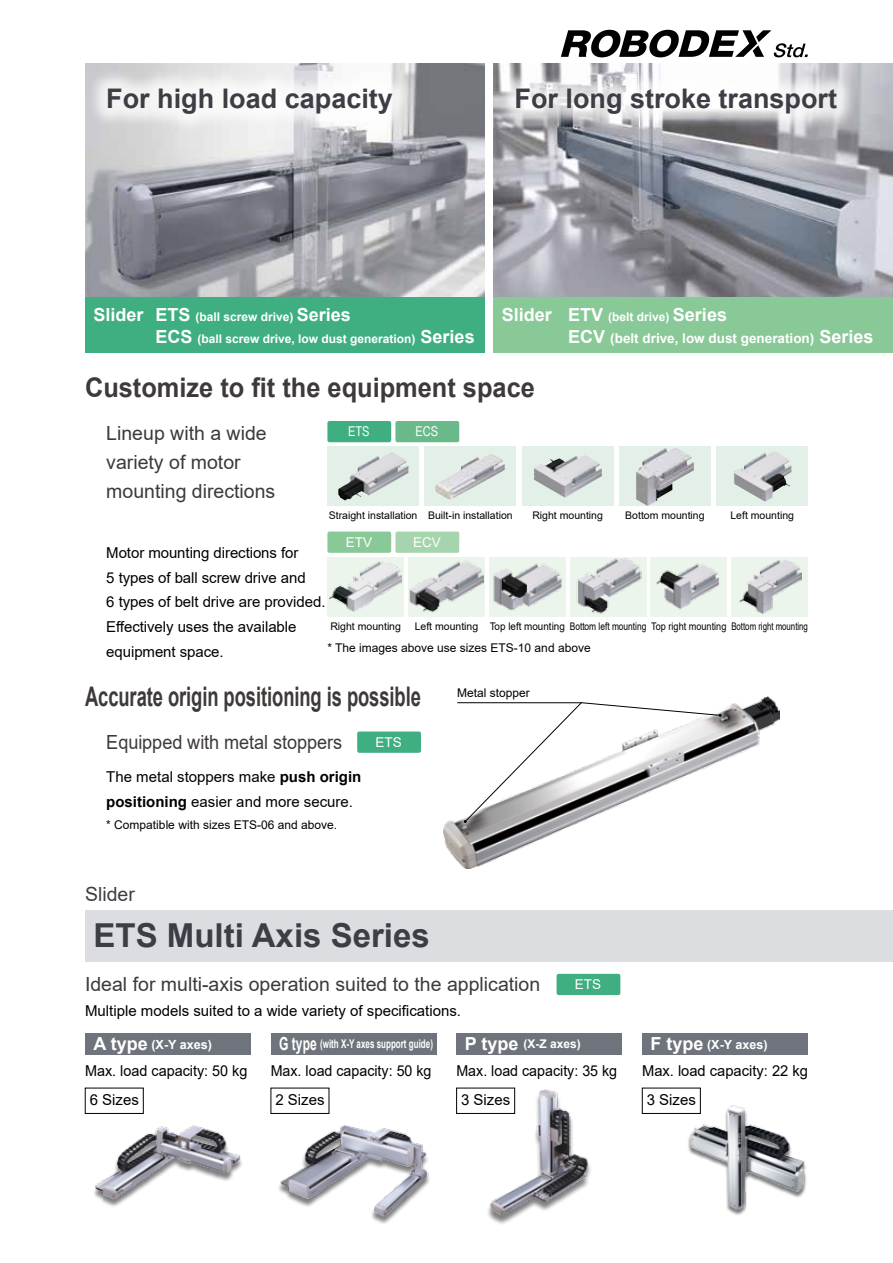
<style>
.page{position:relative;width:893px;height:1263px;background:#fff}
.page>*{position:absolute;margin:0;border:0;box-sizing:border-box;transform-origin:0 0}
.t1{font:700 33px "Arial";color:#3d3e45}
.t2{font:700 27px "Arial";color:#3d3e45}
.t3{font:700 27px "Arial";letter-spacing:-.005em;color:#3e3a39;scale:.68 1}
.t4{font:700 27px "Arial";letter-spacing:-.005em;color:#3e3a39;scale:.94 1}
.t5{font:19.5px/29.2px "Arial";color:#3e3a39}
.t6{font:19.5px "Arial";color:#3e3a39;scale:.93 1}
.t7{font:19.5px "Arial";color:#3d3e45}
.t8{font:700 18px "Arial";color:#fff}
.t9{font:15px/24.8px "Arial";color:#000}
.t10{font:15px/29.4px "Arial";color:#000;scale:.95 1}
.t11{font:15px/29.4px "Arial";color:#000;scale:.96 1}
.t12{font:700 13.5px "Arial";color:#fff}
.t13{font:13.5px "Arial";color:#fff}
.t14{font:13.5px "Arial Narrow";color:#fff}
.t15{font:700 12.6px "Arial";color:#fff}
.t16{font:700 12px/22.5px "Arial";color:#fff}
.t17{font:12px "Arial";color:#000}
.t18{font:700 12px "Arial";color:#fff;scale:.67 1}
.t19{font:10.5px "Arial";color:#000}
.s1{font-size:18px}
.s2{font-size:12px}
.s3{font-weight:700}
</style>
<div class="page">
<img style="left:85px;top:64px;width:400px;height:234px">
<img style="left:493px;top:64px;width:400px;height:234px">
<div style="left:357px;top:731px;width:64px;height:22px;background:#3faf82;border-radius:2px"></div>
<img style="left:443px;top:696px;width:337px;height:172px">
<div style="left:450px;top:695px;width:279px;height:135px;background:#fff;opacity:.85"></div>
<svg style="left:456px;top:701px;width:266px;height:122px"></svg>
<div style="left:425px;top:446px;width:91px;height:60px;background:#e2f0e7"></div>
<img style="left:435px;top:454px;width:70px;height:46px">
<div style="left:619px;top:446px;width:92px;height:60px;background:#e2f0e7"></div>
<img style="left:636px;top:448px;width:58px;height:58px">
<div style="left:522px;top:446px;width:91px;height:60px;background:#e2f0e7"></div>
<img style="left:534px;top:455px;width:68px;height:43px">
<div style="left:716px;top:446px;width:92px;height:60px;background:#e2f0e7"></div>
<img style="left:734px;top:451px;width:57px;height:51px">
<div style="left:327px;top:446px;width:92px;height:60px;background:#e2f0e7"></div>
<img style="left:338px;top:452px;width:71px;height:49px">
<div style="left:731px;top:557px;width:77px;height:60px;background:#ebf5ec"></div>
<img style="left:739px;top:560px;width:63px;height:54px">
<div style="left:651px;top:557px;width:76px;height:60px;background:#ebf5ec"></div>
<img style="left:656px;top:563px;width:63px;height:47px">
<div style="left:570px;top:557px;width:76px;height:60px;background:#ebf5ec"></div>
<img style="left:577px;top:558px;width:65px;height:56px">
<div style="left:489px;top:557px;width:77px;height:60px;background:#ebf5ec"></div>
<img style="left:493px;top:563px;width:69px;height:48px">
<div style="left:408px;top:557px;width:77px;height:60px;background:#ebf5ec"></div>
<img style="left:409px;top:560px;width:75px;height:53px">
<div style="left:327px;top:557px;width:77px;height:60px;background:#ebf5ec"></div>
<img style="left:329px;top:562px;width:73px;height:50px">
<div style="left:327px;top:421px;width:64px;height:21px;background:#3faf82;border-radius:2px"></div>
<div style="left:327px;top:531px;width:64px;height:22px;background:#89c997;border-radius:2px"></div>
<div style="left:395px;top:421px;width:64px;height:21px;background:#6ab98b;border-radius:2px"></div>
<div style="left:395px;top:531px;width:64px;height:22px;background:#a5d4ad;border-radius:2px"></div>
<div style="left:493px;top:298px;width:400px;height:55px;background:#89c997"></div>
<div style="left:85px;top:298px;width:400px;height:55px;background:#3faf82"></div>
<div style="left:88px;top:68px;width:324px;height:66px;background:#fff;opacity:.75"></div>
<div style="left:496px;top:68px;width:361px;height:66px;background:#fff;opacity:.75"></div>
<div style="left:85px;top:910px;width:808px;height:51px;background:#dbdde1"></div>
<div style="left:557px;top:974px;width:63px;height:21px;background:#3faf82;border-radius:2px"></div>
<div style="left:92px;top:1128px;width:152px;height:80px;background:#000;opacity:.5"></div>
<img style="left:93px;top:1125px;width:150px;height:77px">
<div style="left:456px;top:1088px;width:59px;height:25px;border:1px solid #000"></div>
<div style="left:486px;top:1092px;width:106px;height:133px;background:#000;opacity:.5"></div>
<img style="left:488px;top:1087px;width:103px;height:131px">
<div style="left:277px;top:1127px;width:154px;height:98px;background:#000;opacity:.5"></div>
<img style="left:279px;top:1125px;width:149px;height:92px">
<div style="left:687px;top:1107px;width:120px;height:109px;background:#000;opacity:.5"></div>
<img style="left:687px;top:1102px;width:120px;height:110px">
<div style="left:85px;top:1033px;width:166px;height:21px;background:#6f737b"></div>
<div style="left:271px;top:1033px;width:166px;height:21px;background:#6f737b"></div>
<div style="left:456px;top:1033px;width:166px;height:21px;background:#6f737b"></div>
<div style="left:642px;top:1033px;width:166px;height:21px;background:#6f737b"></div>
<svg style="left:561px;top:30px;width:247px;height:27px"></svg>
<h2 class="t2" style="left:106px;top:81px;width:288px">For high load capacity</h2>
<h2 class="t2" style="left:514px;top:81px;width:324px">For long stroke transport</h2>
<p class="t16" style="left:156px;top:305px;width:321px;text-indent:-62px"><span class="s1">Slider ETS</span> (ball screw drive) <span class="s1">Series<br>ECS</span> (ball screw drive, low dust generation) <span class="s1">Series</span></p>
<p class="t8" style="left:502px;top:302px;width:227px">Slider ETV <span class="s2">(belt drive)</span> Series</p>
<p class="t12" style="left:568px;top:329px;width:307px"><span class="s1">ECV</span> (belt drive, low dust generation) <span class="s1">Series</span></p>
<h2 class="t4" style="left:85px;top:370px;width:480px">Customize to fit the equipment space</h2>
<h3 class="t5" style="left:106px;top:418px;width:171px">Lineup with a wide variety of motor mounting directions</h3>
<p class="t14" style="left:348px;top:422px;width:23px">ETS</p>
<p class="t14" style="left:416px;top:422px;width:24px">ECS</p>
<p class="t19" style="left:329px;top:508px;width:90px">Straight installation</p>
<p class="t19" style="left:428px;top:508px;width:86px">Built-in installation</p>
<p class="t19" style="left:532px;top:508px;width:72px">Right mounting</p>
<p class="t19" style="left:625px;top:508px;width:81px">Bottom mounting</p>
<p class="t19" style="left:730px;top:508px;width:65px">Left mounting</p>
<p class="t13" style="left:413px;top:533px;width:29px">ECV</p>
<p class="t13" style="left:346px;top:533px;width:28px">ETV</p>
<p class="t9" style="left:106px;top:540px;width:221px">Motor mounting directions for<br>5 types of ball screw drive and<br>6 types of belt drive are provided.<br>Effectively uses the available equipment space.</p>
<h2 class="t3" style="left:85px;top:678px;width:496px">Accurate origin positioning is possible</h2>
<h3 class="t6" style="left:106px;top:729px;width:255px">Equipped with metal stoppers</h3>
<p class="t13" style="left:376px;top:733px;width:28px">ETS</p>
<p class="t9" style="left:106px;top:765px;width:257px">The metal stoppers make <span class="s3">push origin positioning</span> easier and more secure.</p>
<p class="t17" style="left:106px;top:817px;width:232px">* Compatible with sizes ETS-06 and above.</p>
<p class="t19" style="left:330px;top:619px;width:72px">Right mounting</p>
<p class="t19" style="left:415px;top:619px;width:395px">Left mounting Top left mounting Bottom left mounting Top right mounting Bottom right mounting</p>
<p class="t17" style="left:327px;top:640px;width:265px">* The images above use sizes ETS-10 and above</p>
<p class="t17" style="left:457px;top:685px;width:74px">Metal stopper</p>
<h3 class="t7" style="left:85px;top:881px;width:51px">Slider</h3>
<h1 class="t1" style="left:94px;top:914px;width:338px">ETS Multi Axis Series</h1>
<h3 class="t5" style="left:85px;top:970px;width:457px">Ideal for multi-axis operation suited to the application</h3>
<p class="t13" style="left:575px;top:975px;width:28px">ETS</p>
<p class="t9" style="left:85px;top:998px;width:377px">Multiple models suited to a wide variety of specifications.</p>
<p class="t15" style="left:94px;top:1036px;width:120px"><span class="s1">A type</span> (X-Y axes)</p>
<p class="t18" style="left:279px;top:1036px;width:231px"><span class="s1">G type</span> (with X-Y axes support guide)</p>
<p class="t16" style="left:465px;top:1033px;width:118px"><span class="s1">P type</span> (X-Z axes)</p>
<p class="t15" style="left:651px;top:1036px;width:119px"><span class="s1">F type</span> (X-Y axes)</p>
<p class="t11" style="left:90px;top:1056px;width:166px;text-indent:-5px">Max. load capacity: 50 kg<br>6 Sizes</p>
<p class="t10" style="left:461px;top:1056px;width:166px;text-indent:-5px">Max. load capacity: 35 kg<br>3 Sizes</p>
<p class="t10" style="left:275px;top:1056px;width:166px;text-indent:-5px">Max. load capacity: 50 kg<br>2 Sizes</p>
<p class="t9" style="left:647px;top:1056px;width:163px;line-height:29.4px;text-indent:-5px">Max. load capacity: 22 kg<br>3 Sizes</p>
</div>
